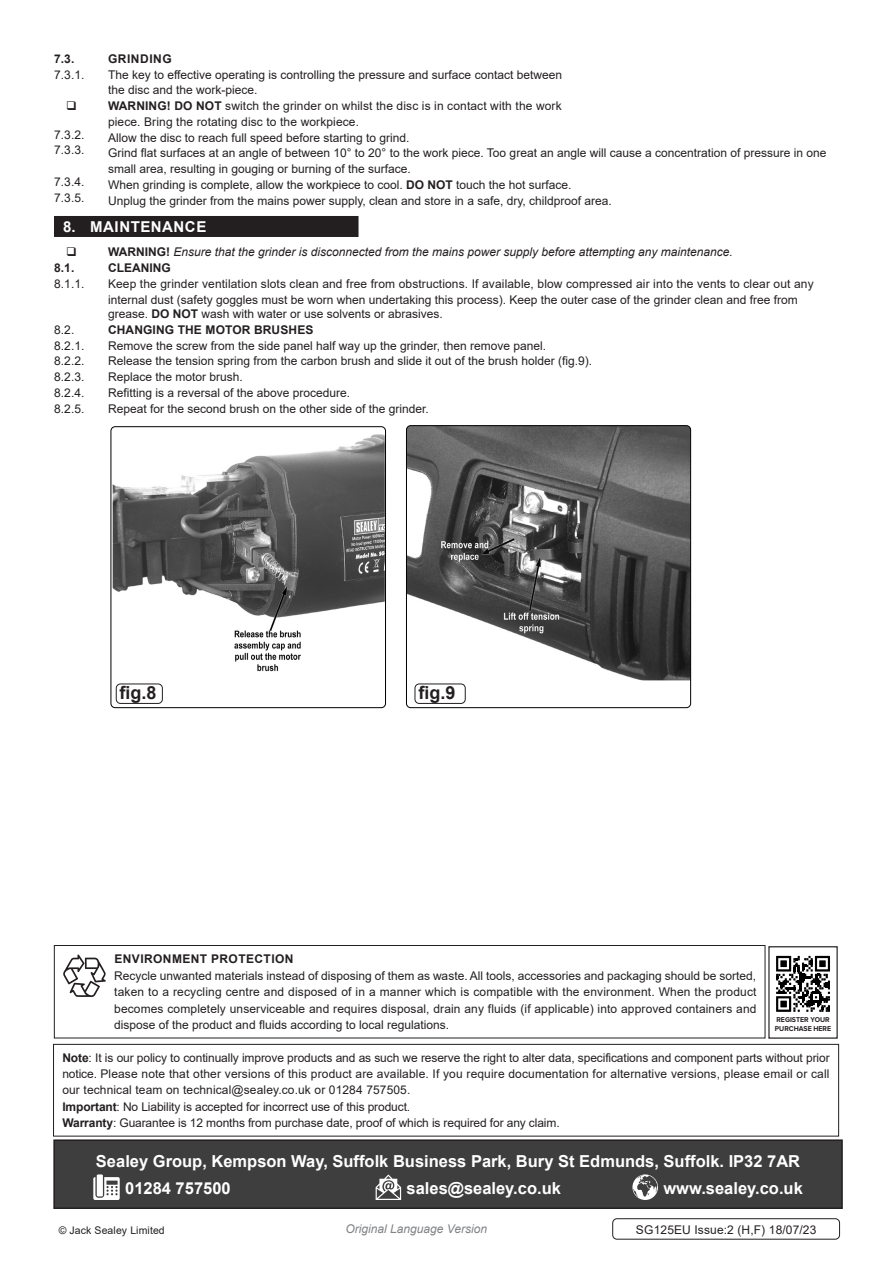
<style>
.page{position:relative;width:893px;height:1263px;background:#fff}
.page>*{position:absolute;margin:0;border:0;box-sizing:border-box;transform-origin:0 0}
.t1{font:700 18px "Arial";color:#231f20}
.Footer_Contact_Information{font:700 16.5px "Arial";color:#fff}
.t2{font:700 15px "Arial";letter-spacing:.035em;color:#fff}
.Enviroment_Protection_Body{font:12px/16.5px "Arial";color:#231f20}
.Important_Notification_Body{font:12px/16.2px "Arial";letter-spacing:-.01em;color:#231f20;text-align:justify}
.t3{font:italic 12px "Arial";color:#231f20}
.Body{font:12px "Arial";letter-spacing:.01em;color:#231f20}
.Enviroment_Protection_Header{font:700 12px "Arial";letter-spacing:.025em;color:#231f20}
.Body__Footer{font:12px "Arial";letter-spacing:.01em;color:#231f20}
.t4{font:italic 12px "Arial";color:#808285}
.Enviroment_Protection_Header-2{font:700 12px "Arial";letter-spacing:.045em;color:#231f20}
.Enviroment_Protection_Header-3{font:700 12px "Arial";color:#231f20}
.Body__Justified__7pt{font:10.5px "Arial";letter-spacing:.01em;color:#231f20}
.t5{font:700 7.2px/8.4px "Proxima Nova";color:#231f20;scale:.96 1}
.s1{font-weight:700}
.s2{font-weight:700;font-style:normal}
</style>
<div class="page">
<div style="left:54px;top:1140px;width:788px;height:68px;background:#3e3e3f"></div>
<svg style="left:93px;top:1177px;width:27px;height:23px"></svg>
<div style="left:97px;top:1174px;width:6px;height:22px;background:#fff"></div>
<svg style="left:376px;top:1174px;width:25px;height:26px"></svg>
<svg style="left:632px;top:1174px;width:26px;height:26px"></svg>
<div style="left:53px;top:1139px;width:790px;height:70px;border:2px solid #231f20"></div>
<div style="left:54px;top:945px;width:711px;height:93px;border:1px solid #231f20"></div>
<svg style="left:63px;top:954px;width:43px;height:43px"></svg>
<div style="left:612px;top:1218px;width:228px;height:21px;border:1px solid #231f20;border-radius:4px"></div>
<svg style="left:776px;top:956px;width:54px;height:56px"></svg>
<div style="left:53px;top:1044px;width:786px;height:92px;border:1px solid #231f20"></div>
<div style="left:54px;top:216px;width:304px;height:21px;background:#231f20"></div>
<img style="left:113px;top:428px;width:271px;height:244px">
<div style="left:111px;top:426px;width:275px;height:282px;border:1px solid #000;border-radius:4px"></div>
<div style="left:415px;top:684px;width:51px;height:20px;border:1px solid #231f20;border-radius:4px"></div>
<img style="left:408px;top:427px;width:281px;height:253px">
<div style="left:406px;top:425px;width:285px;height:283px;border:1px solid #000;border-radius:4px"></div>
<div style="left:116px;top:684px;width:47px;height:20px;border:1px solid #231f20;border-radius:4px"></div>
<p class="Enviroment_Protection_Header" style="left:54px;top:50px;width:22px">7.3.</p>
<p class="Enviroment_Protection_Header-2" style="left:108px;top:50px;width:65px">GRINDING</p>
<p class="Enviroment_Protection_Body" style="left:54px;top:66px;width:32px">7.3.1.</p>
<p class="Enviroment_Protection_Body" style="left:108px;top:66px;width:456px">The key to effective operating is controlling the pressure and surface contact between</p>
<p class="Body" style="left:108px;top:82px;width:151px">the disc and the work-piece.</p>
<p class="Enviroment_Protection_Body" style="left:108px;top:98px;width:455px"><span class="s1">WARNING! DO NOT</span> switch the grinder on whilst the disc is in contact with the work</p>
<p class="Body" style="left:108px;top:113px;width:253px">piece. Bring the rotating disc to the workpiece.</p>
<p class="Enviroment_Protection_Body" style="left:54px;top:126px;width:32px">7.3.2.</p>
<p class="Enviroment_Protection_Body" style="left:108px;top:129px;width:303px">Allow the disc to reach full speed before starting to grind.</p>
<p class="Enviroment_Protection_Body" style="left:54px;top:142px;width:32px">7.3.3.</p>
<p class="Enviroment_Protection_Body" style="left:108px;top:145px;width:720px;line-height:15.8px">Grind flat surfaces at an angle of between 10° to 20° to the work piece. Too great an angle will cause a concentration of pressure in one small area, resulting in gouging or burning of the surface.</p>
<p class="Enviroment_Protection_Body" style="left:54px;top:173px;width:32px">7.3.4.</p>
<p class="Enviroment_Protection_Body" style="left:108px;top:176px;width:465px">When grinding is complete, allow the workpiece to cool. <span class="s1">DO NOT</span> touch the hot surface.</p>
<p class="Enviroment_Protection_Body" style="left:54px;top:189px;width:32px">7.3.5.</p>
<p class="Enviroment_Protection_Body" style="left:108px;top:192px;width:505px">Unplug the grinder from the mains power supply, clean and store in a safe, dry, childproof area.</p>
<p class="t2" style="left:63px;top:216px;width:145px">8. MAINTENANCE</p>
<p class="t3" style="left:108px;top:244px;width:626px"><span class="s2">WARNING!</span> Ensure that the grinder is disconnected from the mains power supply before attempting any maintenance.</p>
<p class="Enviroment_Protection_Header" style="left:54px;top:260px;width:22px">8.1.</p>
<p class="Enviroment_Protection_Header-3" style="left:108px;top:260px;width:64px">CLEANING</p>
<p class="Enviroment_Protection_Body" style="left:54px;top:275px;width:32px">8.1.1.</p>
<p class="Enviroment_Protection_Body" style="left:108px;top:276px;width:707px;line-height:15.8px">Keep the grinder ventilation slots clean and free from obstructions. If available, blow compressed air into the vents to clear out any internal dust (safety goggles must be worn when undertaking this process). Keep the outer case of the grinder clean and free from</p>
<p class="Enviroment_Protection_Body" style="left:108px;top:306px;width:336px">grease. <span class="s1">DO NOT</span> wash with water or use solvents or abrasives.</p>
<p class="Enviroment_Protection_Body" style="left:54px;top:321px;width:22px">8.2.</p>
<p class="Enviroment_Protection_Header" style="left:108px;top:321px;width:207px">CHANGING THE MOTOR BRUSHES</p>
<p class="Enviroment_Protection_Body" style="left:54px;top:337px;width:32px">8.2.1.</p>
<p class="Enviroment_Protection_Body" style="left:108px;top:337px;width:440px">Remove the screw from the side panel half way up the grinder, then remove panel.</p>
<p class="Enviroment_Protection_Body" style="left:54px;top:353px;width:32px">8.2.2.</p>
<p class="Enviroment_Protection_Body" style="left:108px;top:353px;width:486px">Release the tension spring from the carbon brush and slide it out of the brush holder (fig.9).</p>
<p class="Enviroment_Protection_Body" style="left:54px;top:369px;width:32px">8.2.3.</p>
<p class="Enviroment_Protection_Body" style="left:108px;top:369px;width:136px">Replace the motor brush.</p>
<p class="Enviroment_Protection_Body" style="left:54px;top:384px;width:32px">8.2.4.</p>
<p class="Enviroment_Protection_Body" style="left:108px;top:384px;width:244px">Refitting is a reversal of the above procedure.</p>
<p class="Enviroment_Protection_Body" style="left:54px;top:400px;width:32px">8.2.5.</p>
<p class="Enviroment_Protection_Body" style="left:108px;top:400px;width:322px">Repeat for the second brush on the other side of the grinder.</p>
<p class="t1" style="left:120px;top:680px;width:39px">fig.8</p>
<p class="t1" style="left:418px;top:680px;width:39px">fig.9</p>
<p class="Enviroment_Protection_Header" style="left:114px;top:950px;width:181px">ENVIRONMENT PROTECTION</p>
<p class="Enviroment_Protection_Body" style="left:114px;top:967px;width:644px;text-align:justify">Recycle unwanted materials instead of disposing of them as waste. All tools, accessories and packaging should be sorted, taken to a recycling centre and disposed of in a manner which is compatible with the environment. When the product becomes completely unserviceable and requires disposal, drain any fluids (if applicable) into approved containers and dispose of the product and fluids according to local regulations.</p>
<p class="t5" style="left:775px;top:1015px;width:60px">REGISTER YOUR<br>PURCHASE HERE</p>
<p class="Important_Notification_Body" style="left:62px;top:1049px;width:769px"><span class="s1">Note</span>: It is our policy to continually improve products and as such we reserve the right to alter data, specifications and component parts without prior notice. Please note that other versions of this product are available. If you require documentation for alternative versions, please email or call our technical team on technical@sealey.co.uk or 01284 757505.</p>
<p class="Important_Notification_Body" style="left:62px;top:1098px;width:349px"><span class="s1">Important</span>: No Liability is accepted for incorrect use of this product.</p>
<p class="Important_Notification_Body" style="left:62px;top:1115px;width:499px"><span class="s1">Warranty</span>: Guarantee is 12 months from purchase date, proof of which is required for any claim.</p>
<p class="Footer_Contact_Information" style="left:96px;top:1149px;width:706px">Sealey Group, Kempson Way, Suffolk Business Park, Bury St Edmunds, Suffolk. IP32 7AR</p>
<p class="Footer_Contact_Information" style="left:125px;top:1176px;width:107px">01284 757500</p>
<p class="Footer_Contact_Information" style="left:407px;top:1176px;width:156px">sales@sealey.co.uk</p>
<p class="Footer_Contact_Information" style="left:663px;top:1176px;width:141px">www.sealey.co.uk</p>
<p class="Body__Justified__7pt" style="left:59px;top:1223px;width:108px">© Jack Sealey Limited</p>
<p class="t4" style="left:345px;top:1221px;width:143px">Original Language Version</p>
<p class="Body__Footer" style="left:636px;top:1221px;width:182px">SG125EU Issue:2 (H,F) 18/07/23</p>
</div>
